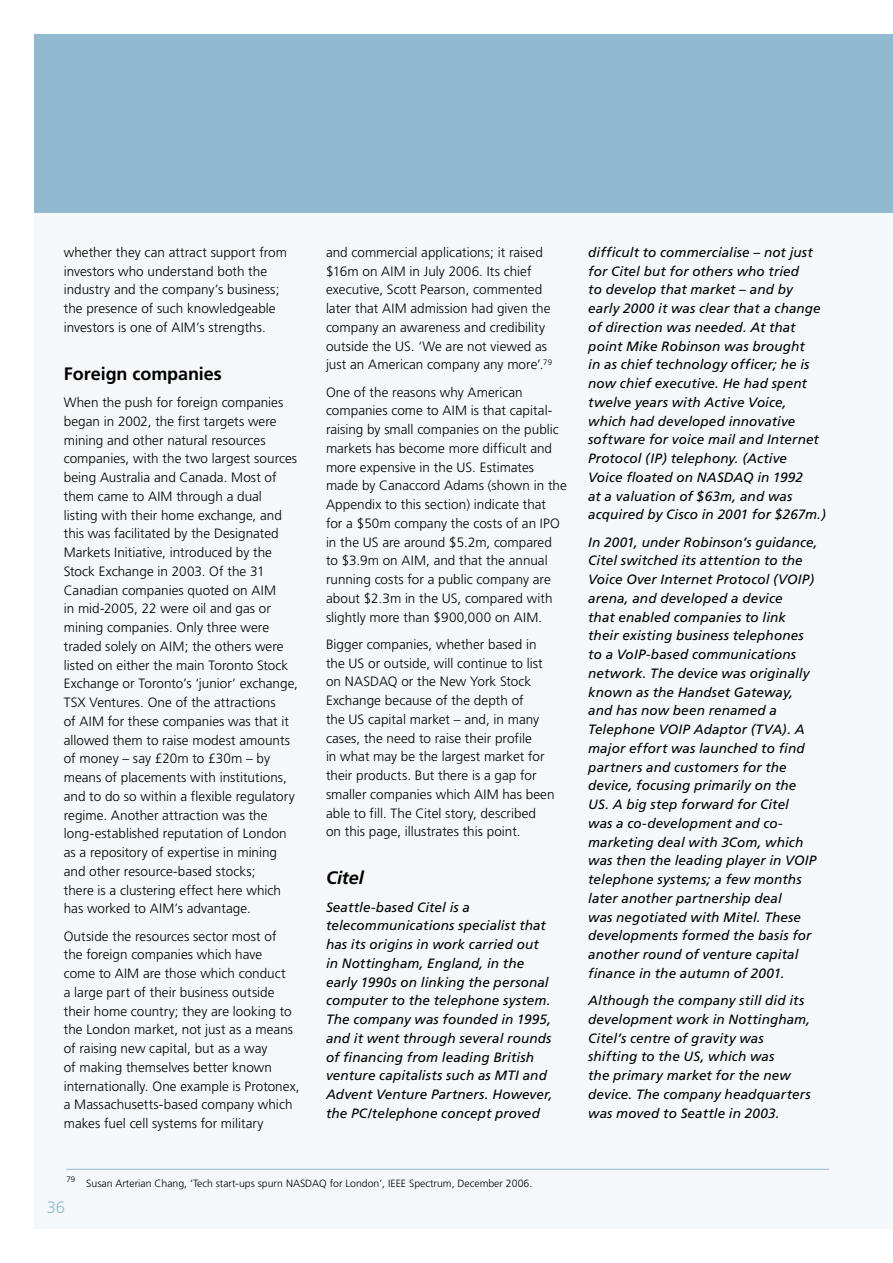
<style>
.page{position:relative;width:893px;height:1263px;background:#fff}
.page>*{position:absolute;margin:0;border:0;box-sizing:border-box;transform-origin:0 0}
.t1{font:700 18px "Frutiger";letter-spacing:-.005em;color:#000}
.t2{font:italic 700 18px "Frutiger";color:#000}
.t3{font:300 16.5px "Frutiger";color:#91bad0}
.t4{font:300 13.5px/18.8px "Frutiger";letter-spacing:.005em;color:#000}
.t5{font:italic 13.5px/18.8px "Frutiger";letter-spacing:.01em;color:#000}
.t6{font:300 10.5px "Frutiger";color:#000}
</style>
<div class="page">
<div style="left:34px;top:34px;width:859px;height:1195px;background:#f4f8fa"></div>
<div style="left:34px;top:34px;width:859px;height:179px;background:#91bad0"></div>
<hr style="left:66px;top:1169px;width:763px;height:1px;background:#91bad0">
<p class="t4" style="left:64px;top:243px;width:225px">whether they can attract support from investors who understand both the industry and the company’s business; the presence of such knowledgeable investors is one of AIM’s strengths.</p>
<h1 class="t1" style="left:64px;top:363px;width:160px">Foreign companies</h1>
<p class="t4" style="left:64px;top:393px;width:236px">When the push for foreign companies began in 2002, the first targets were mining and other natural resources companies, with the two largest sources being Australia and Canada. Most of them came to AIM through a dual listing with their home exchange, and this was facilitated by the Designated Markets Initiative, introduced by the Stock Exchange in 2003. Of the 31<br>Canadian companies quoted on AIM<br>in mid-2005, 22 were oil and gas or mining companies. Only three were traded solely on AIM; the others were listed on either the main Toronto Stock Exchange or Toronto’s ‘junior’ exchange, TSX Ventures. One of the attractions<br>of AIM for these companies was that it allowed them to raise modest amounts of money – say £20m to £30m – by means of placements with institutions, and to do so within a flexible regulatory regime. Another attraction was the long-established reputation of London as a repository of expertise in mining and other resource-based stocks;<br>there is a clustering effect here which has worked to AIM’s advantage.</p>
<p class="t4" style="left:64px;top:927px;width:237px">Outside the resources sector most of<br>the foreign companies which have<br>come to AIM are those which conduct<br>a large part of their business outside their home country; they are looking to the London market, not just as a means of raising new capital, but as a way<br>of making themselves better known internationally. One example is Protonex, a Massachusetts-based company which makes fuel cell systems for military</p>
<p class="t4" style="left:326px;top:243px;width:228px">and commercial applications; it raised $16m on AIM in July 2006. Its chief executive, Scott Pearson, commented later that AIM admission had given the company an awareness and credibility outside the US. ‘We are not viewed as just an American company any more’.<sup>79</sup></p>
<p class="t4" style="left:326px;top:383px;width:242px">One of the reasons why American companies come to AIM is that capital&shy;raising by small companies on the public markets has become more difficult and more expensive in the US. Estimates made by Canaccord Adams (shown in the Appendix to this section) indicate that<br>for a $50m company the costs of an IPO in the US are around $5.2m, compared to $3.9m on AIM, and that the annual running costs for a public company are about $2.3m in the US, compared with slightly more than $900,000 on AIM.</p>
<p class="t4" style="left:326px;top:635px;width:230px">Bigger companies, whether based in the US or outside, will continue to list on NASDAQ or the New York Stock Exchange because of the depth of<br>the US capital market – and, in many cases, the need to raise their profile<br>in what may be the largest market for their products. But there is a gap for smaller companies which AIM has been able to fill. The Citel story, described<br>on this page, illustrates this point.</p>
<h1 class="t2" style="left:326px;top:867px;width:39px">Citel</h1>
<p class="t5" style="left:326px;top:898px;width:228px">Seattle-based Citel is a telecommunications specialist that has its origins in work carried out in Nottingham, England, in the early 1990s on linking the personal computer to the telephone system.<br>The company was founded in 1995, and it went through several rounds of financing from leading British venture capitalists such as MTI and Advent Venture Partners. However, the PC/telephone concept proved</p>
<p class="t6" style="left:66px;top:1177px;width:467px"><sup>79</sup> Susan Arterian Chang, ‘Tech start-ups spurn NASDAQ for London’, IEEE Spectrum, December 2006.</p>
<p class="t3" style="left:47px;top:1197px;width:20px">36</p>
<p class="t5" style="left:588px;top:243px;width:239px">difficult to commercialise – not just for Citel but for others who tried<br>to develop that market – and by early 2000 it was clear that a change of direction was needed. At that point Mike Robinson was brought<br>in as chief technology officer; he is now chief executive. He had spent twelve years with Active Voice, which had developed innovative software for voice mail and Internet Protocol (IP) telephony. (Active<br>Voice floated on NASDAQ in 1992<br>at a valuation of $63m, and was acquired by Cisco in 2001 for $267m.)</p>
<p class="t5" style="left:588px;top:533px;width:231px">In 2001, under Robinson’s guidance,<br>Citel switched its attention to the<br>Voice Over Internet Protocol (VOIP) arena, and developed a device<br>that enabled companies to link their existing business telephones to a VoIP-based communications network. The device was originally known as the Handset Gateway, and has now been renamed a<br>Telephone VOIP Adaptor (TVA). A major effort was launched to find partners and customers for the device, focusing primarily on the<br>US. A big step forward for Citel<br>was a co-development and co&shy;marketing deal with 3Com, which was then the leading player in VOIP telephone systems; a few months later another partnership deal<br>was negotiated with Mitel. These developments formed the basis for another round of venture capital finance in the autumn of 2001.</p>
<p class="t5" style="left:588px;top:991px;width:224px">Although the company still did its development work in Nottingham,<br>Citel’s centre of gravity was shifting to the US, which was<br>the primary market for the new device. The company headquarters was moved to Seattle in 2003.</p>
</div>
